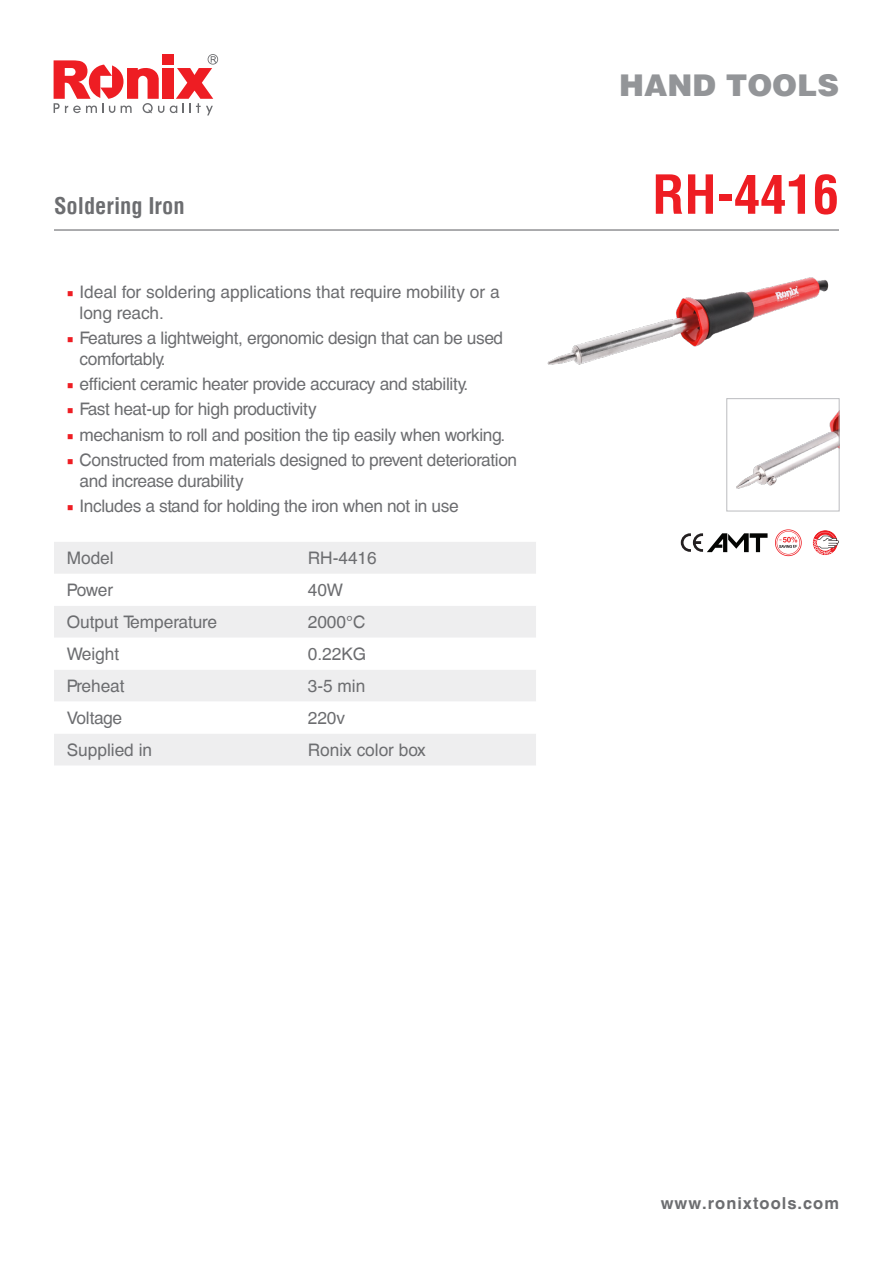
<style>
.page{position:relative;width:893px;height:1263px;background:#fff}
.page>*{position:absolute;margin:0;border:0;box-sizing:border-box;transform-origin:0 0}
.t1{font:700 condensed 52.5px "Helvetica LT";color:#ee1d23}
.t2{font:900 30px "Helvetica LT";color:#939598}
.t3{font:700 condensed 22.5px "Helvetica LT";color:#6c6d70}
.t4{font:17.25px/21px "Helvetica CE";letter-spacing:-.02em;color:#6c6d70}
.t5{font:17.25px/21px "Helvetica CE";color:#6c6d70}
.t6{font:700 16.5px "Helvetica CE";letter-spacing:.06em;color:#6c6d70}
.s1{font-family:"Minion Pro";color:#ee1d23}
</style>
<div class="page">
<svg style="left:170px;top:54px;width:48px;height:61px"></svg>
<div style="left:162px;top:68px;width:11px;height:31px;background:#ee1d23"></div>
<svg style="left:54px;top:60px;width:110px;height:53px"></svg>
<div style="left:162px;top:54px;width:11px;height:11px;background:#ee1d23"></div>
<div style="left:54px;top:542px;width:482px;height:223px;background:#eeeeef"></div>
<svg style="left:54px;top:574px;width:482px;height:159px"></svg>
<hr style="left:54px;top:229px;width:785px;height:2px;background:#6c6d70">
<img style="left:547px;top:277px;width:282px;height:88px">
<img style="left:736px;top:412px;width:102px;height:77px">
<div style="left:726px;top:398px;width:114px;height:113px;border:1px solid #bcbdc0"></div>
<svg style="left:775px;top:529px;width:27px;height:27px"></svg>
<svg style="left:812px;top:530px;width:27px;height:25px"></svg>
<svg style="left:681px;top:533px;width:86px;height:19px"></svg>
<p class="t3" style="left:54px;top:191px;width:132px">Soldering Iron</p>
<p class="t5" style="left:80px;top:281px;width:422px;text-indent:-13px"><span class="s1">■</span> Ideal for soldering applications that require mobility or a long reach.</p>
<p class="t4" style="left:80px;top:327px;width:425px;text-indent:-13px"><span class="s1">■</span> Features a lightweight, ergonomic design that can be used comfortably.</p>
<p class="t4" style="left:67px;top:374px;width:403px"><span class="s1">■</span> efficient ceramic heater provide accuracy and stability.</p>
<p class="t4" style="left:67px;top:399px;width:251px"><span class="s1">■</span> Fast heat-up for high productivity</p>
<p class="t4" style="left:67px;top:424px;width:440px"><span class="s1">■</span> mechanism to roll and position the tip easily when working.</p>
<p class="t4" style="left:80px;top:449px;width:439px;text-indent:-13px"><span class="s1">■</span> Constructed from materials designed to prevent deterioration and increase durability</p>
<p class="t4" style="left:67px;top:496px;width:393px"><span class="s1">■</span> Includes a stand for holding the iron when not in use</p>
<p class="t4" style="left:67px;top:548px;width:48px">Model</p>
<p class="t4" style="left:308px;top:548px;width:71px">RH-4416</p>
<p class="t4" style="left:67px;top:580px;width:48px">Power</p>
<p class="t4" style="left:308px;top:580px;width:37px">40W</p>
<p class="t5" style="left:67px;top:611px;width:152px">Output Temperature</p>
<p class="t4" style="left:308px;top:611px;width:59px">2000°C</p>
<p class="t4" style="left:67px;top:643px;width:54px">Weight</p>
<p class="t4" style="left:308px;top:643px;width:60px">0.22KG</p>
<p class="t5" style="left:67px;top:675px;width:59px">Preheat</p>
<p class="t4" style="left:308px;top:675px;width:59px">3-5 min</p>
<p class="t4" style="left:67px;top:707px;width:57px">Voltage</p>
<p class="t4" style="left:308px;top:707px;width:39px">220v</p>
<p class="t5" style="left:67px;top:739px;width:87px">Supplied in</p>
<p class="t5" style="left:308px;top:739px;width:120px">Ronix color box</p>
<h2 class="t2" style="left:619px;top:65px;width:221px">HAND TOOLS</h2>
<p class="t1" style="left:652px;top:162px;width:188px">RH-4416</p>
<p class="t6" style="left:661px;top:1193px;width:180px">www.ronixtools.com</p>
</div>
